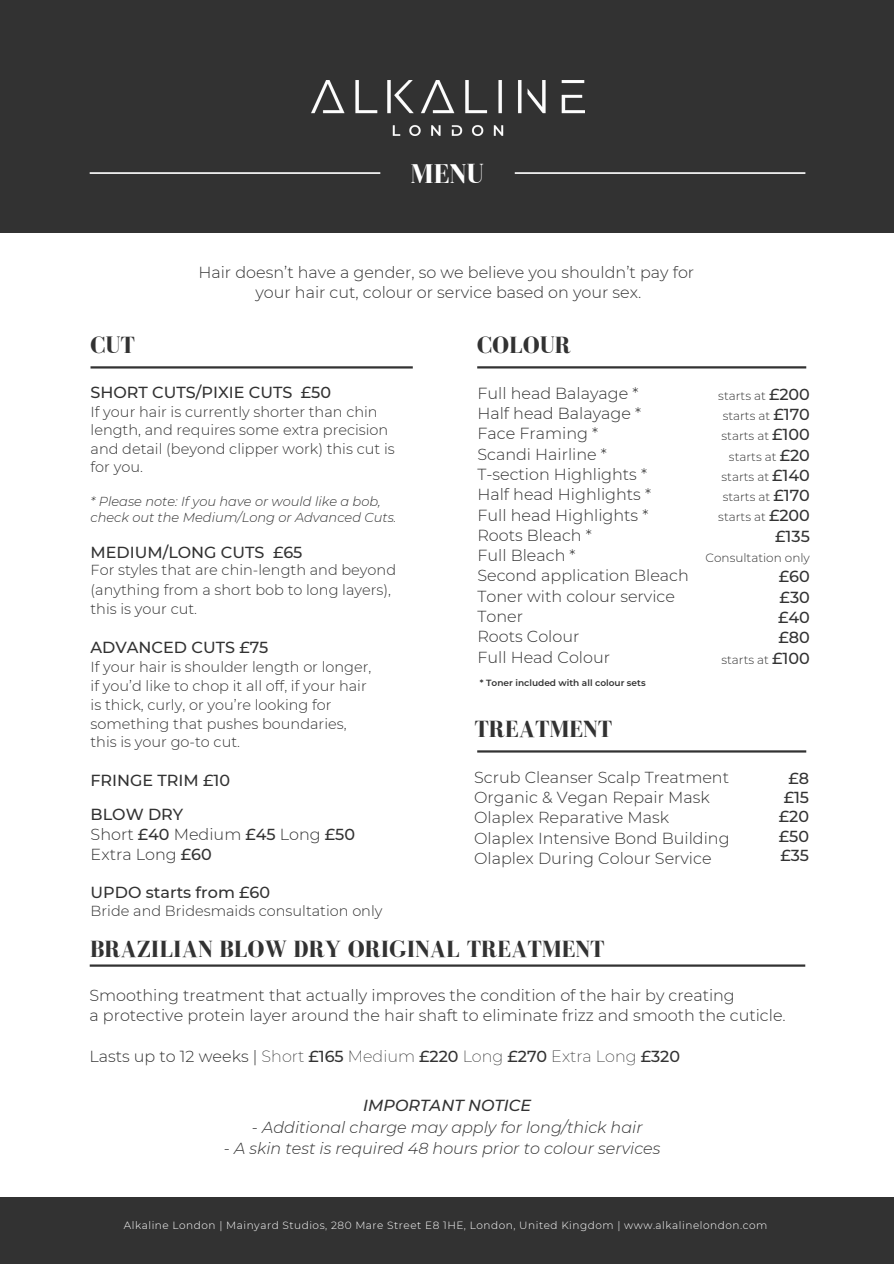
<style>
.page{position:relative;width:894px;height:1264px;background:#fff}
.page>*{position:absolute;margin:0;border:0;box-sizing:border-box;transform-origin:0 0}
.t1{font:700 27.9px "Bodoni FLF";color:#fff}
.t2{font:700 24px "Bodoni FLF";color:#323232}
.t3{font:300 16.05px/20.2px "Montserrat";color:#323232}
.t4{font:500 16.05px/19.2px "Montserrat";color:#323232}
.t5{font:italic 300 16.05px "Montserrat";color:#323232}
.t6{font:200 16.05px "Montserrat";color:#323232}
.t7{font:italic 500 16.05px "Montserrat";color:#323232}
.t8{font:300 14.55px/18.8px "Montserrat";color:#323232}
.t9{font:italic 300 13.05px/16.2px "Montserrat";color:#323232}
.t10{font:300 12px/20.2px "Montserrat";color:#323232;text-align:right}
.t11{font:300 10.5px "Montserrat";letter-spacing:.05em;color:#fff}
.t12{font:600 9px "Montserrat";color:#323232}
.s1{font-weight:500}
.s2{font-weight:500;font-size:16.05px}
.s3{font-weight:300}
</style>
<div class="page">
<div style="left:0;top:0;width:893px;height:233px;background:#323232"></div>
<svg style="left:514px;top:172px;width:291px;height:2px"></svg>
<svg style="left:90px;top:172px;width:290px;height:2px"></svg>
<img style="left:311px;top:80px;width:273px;height:55px">
<svg style="left:90px;top:366px;width:322px;height:2px"></svg>
<svg style="left:477px;top:750px;width:329px;height:2px"></svg>
<div style="left:0;top:1197px;width:893px;height:66px;background:#323232"></div>
<svg style="left:90px;top:964px;width:715px;height:2px"></svg>
<svg style="left:477px;top:366px;width:329px;height:2px"></svg>
<h1 class="t1" style="left:410px;top:159px;width:75px">MENU</h1>
<p class="t3" style="left:198px;top:262px;width:497px;text-align:center">Hair doesn’t have a gender, so we believe you shouldn’t pay for your hair cut, colour or service based on your sex.</p>
<h2 class="t2" style="left:90px;top:332px;width:46px">CUT</h2>
<h2 class="t2" style="left:477px;top:332px;width:95px">COLOUR</h2>
<p class="t4" style="left:90px;top:383px;width:242px">SHORT CUTS/PIXIE CUTS £50</p>
<p class="t8" style="left:90px;top:403px;width:305px;line-height:18.3px">If your hair is currently shorter than chin length, and requires some extra precision and detail (beyond clipper work) this cut is for you.</p>
<p class="t9" style="left:90px;top:493px;width:307px">* Please note: If you have or would like a bob, check out the Medium/Long or Advanced Cuts.</p>
<p class="t4" style="left:90px;top:542px;width:213px">MEDIUM/LONG CUTS £65</p>
<p class="t8" style="left:90px;top:560px;width:307px;line-height:19.2px">For styles that are chin-length and beyond (anything from a short bob to long layers), this is your cut.</p>
<p class="t4" style="left:90px;top:637px;width:179px">ADVANCED CUTS £75</p>
<p class="t8" style="left:90px;top:657px;width:282px">If your hair is shoulder length or longer, if you’d like to chop it all off, if your hair is thick, curly, or you’re looking for something that pushes boundaries, this is your go-to cut.</p>
<p class="t4" style="left:90px;top:763px;width:141px;line-height:34px">FRINGE TRIM £10<br>BLOW DRY</p>
<p class="t3" style="left:91px;top:824px;width:266px">Short <span class="s1">£40</span> Medium <span class="s1">£45</span> Long <span class="s1">£50<br></span>Extra Long <span class="s1">£60</span></p>
<p class="t4" style="left:91px;top:882px;width:181px">UPDO starts from £60</p>
<p class="t8" style="left:91px;top:901px;width:293px">Bride and Bridesmaids consultation only</p>
<p class="t3" style="left:477px;top:383px;width:213px">Full head Balayage *<br>Half head Balayage *<br>Face Framing *<br>Scandi Hairline *<br>T-section Highlights *<br>Half head Highlights *<br>Full head Highlights *<br>Roots Bleach *<br>Full Bleach *<br>Second application Bleach<br>Toner with colour service<br>Toner<br>Roots Colour<br>Full Head Colour</p>
<p class="t12" style="left:480px;top:677px;width:167px">* Toner included with all colour sets</p>
<h2 class="t2" style="left:474px;top:716px;width:139px">TREATMENT</h2>
<p class="t10" style="left:718px;top:385px;width:93px">starts at <span class="s2">£200 </span>starts at <span class="s2">£170 </span>starts at <span class="s2">£100 </span>starts at <span class="s2">£20 </span>starts at <span class="s2">£140 </span>starts at <span class="s2">£170 </span>starts at <span class="s2">£200</span></p>
<p class="t4" style="left:775px;top:525px;width:36px">£135</p>
<p class="t10" style="left:705px;top:547px;width:106px">Consultation only</p>
<p class="t4" style="left:777px;top:565px;width:33px;line-height:20.4px;text-align:justify">£60 £30 £40 £80</p>
<p class="t10" style="left:721px;top:648px;width:90px">starts at <span class="s2">£100</span></p>
<p class="t3" style="left:474px;top:766px;width:257px">Scrub Cleanser Scalp Treatment<br>Organic &amp; Vegan Repair Mask<br>Olaplex Reparative Mask<br>Olaplex Intensive Bond Building<br>Olaplex During Colour Service</p>
<p class="t4" style="left:778px;top:768px;width:32px;text-align:center">£8 £15 £20 £50 £35</p>
<h2 class="t2" style="left:90px;top:936px;width:516px">BRAZILIAN BLOW DRY ORIGINAL TREATMENT</h2>
<p class="t3" style="left:89px;top:985px;width:697px">Smoothing treatment that actually improves the condition of the hair by creating<br>a protective protein layer around the hair shaft to eliminate frizz and smooth the cuticle.</p>
<p class="t6" style="left:89px;top:1046px;width:592px"><span class="s3">Lasts up to 12 weeks |</span> Short <span class="s1">£165</span> Medium <span class="s1">£220</span> Long <span class="s1">£270</span> Extra Long <span class="s1">£320</span></p>
<p class="t7" style="left:363px;top:1095px;width:169px">IMPORTANT NOTICE</p>
<p class="t5" style="left:252px;top:1117px;width:392px">- Additional charge may apply for long/thick hair</p>
<p class="t5" style="left:224px;top:1138px;width:438px">- A skin test is required 48 hours prior to colour services</p>
<p class="t11" style="left:124px;top:1218px;width:644px">Alkaline London | Mainyard Studios, 280 Mare Street E8 1HE, London, United Kingdom | www.alkalinelondon.com</p>
</div>
